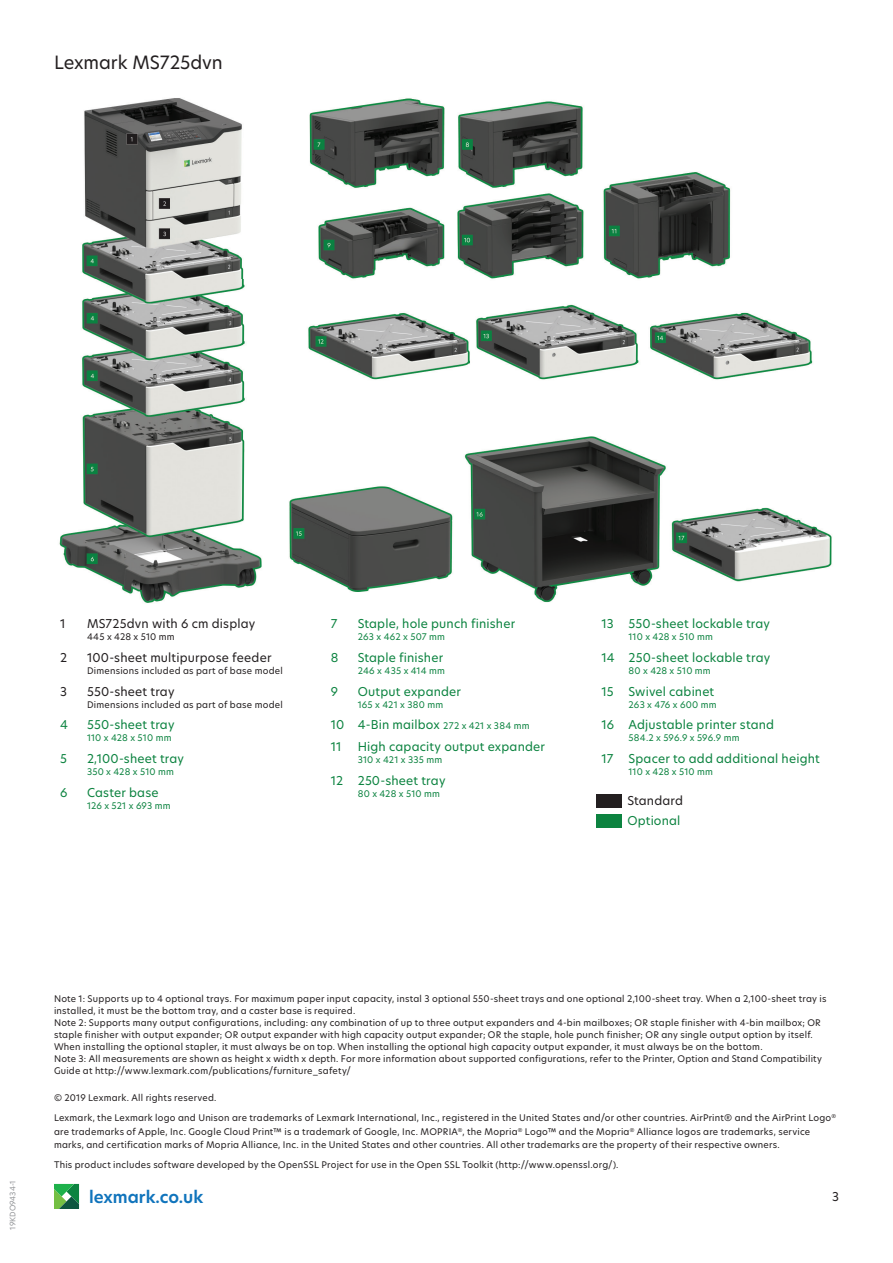
<style>
.page{position:relative;width:893px;height:1263px;background:#fff}
.page>*{position:absolute;margin:0;border:0;box-sizing:border-box;transform-origin:0 0}
.Title_-_secondary_he{font:18px "TP Hero";letter-spacing:-.005em;color:#231f20}
.URL{font:600 16.5px "TP Hero";color:#1074bc}
.Line_art_-_green{font:12px "TP Hero";letter-spacing:.015em;color:#0c8340}
.Line_art_-_black{font:12px "TP Hero";letter-spacing:.015em;color:#231f20}
.Line_art_-_black_sma{font:9px/12px "TP Hero";letter-spacing:.025em;color:#231f20}
.Copyright{font:9px/13.5px "TP Hero";letter-spacing:.025em;color:#231f20}
.Line_art_-_green-2{font:9px "TP Hero";letter-spacing:.015em;color:#0c8340}
.Line_art_-_black-2{font:9px "TP Hero";letter-spacing:.025em;color:#231f20}
.filetag{font:7.5px "TP Hero";color:#939598}
.s1{font-size:12px}
</style>
<div class="page">
<svg style="left:54px;top:1184px;width:25px;height:25px"></svg>
<div style="left:595px;top:794px;width:26px;height:14px;background:#231f20"></div>
<div style="left:595px;top:814px;width:26px;height:14px;background:#0c8340"></div>
<img style="left:82px;top:98px;width:162px;height:181px">
<img style="left:59px;top:279px;width:203px;height:324px">
<img style="left:308px;top:98px;width:505px;height:282px">
<img style="left:289px;top:436px;width:543px;height:167px">
<p class="Title_-_secondary_he" style="left:54px;top:50px;width:170px">Lexmark MS725dvn</p>
<p class="Line_art_-_black" style="left:60px;top:616px;width:7px">1</p>
<p class="Line_art_-_black" style="left:87px;top:616px;width:170px">MS725dvn with 6 cm display</p>
<p class="Line_art_-_black-2" style="left:87px;top:631px;width:89px">445 x 428 x 510 mm</p>
<p class="Line_art_-_black" style="left:60px;top:649px;width:9px">2</p>
<p class="Line_art_-_black" style="left:87px;top:649px;width:186px">100-sheet multipurpose feeder</p>
<p class="Line_art_-_black-2" style="left:87px;top:664px;width:197px">Dimensions included as part of base model</p>
<p class="Line_art_-_black" style="left:60px;top:683px;width:8px">3</p>
<p class="Line_art_-_black" style="left:87px;top:683px;width:89px">550-sheet tray</p>
<p class="Line_art_-_black-2" style="left:87px;top:698px;width:197px">Dimensions included as part of base model</p>
<p class="Line_art_-_green" style="left:60px;top:717px;width:9px">4</p>
<p class="Line_art_-_green" style="left:87px;top:717px;width:89px">550-sheet tray</p>
<p class="Line_art_-_green-2" style="left:87px;top:732px;width:86px">110 x 428 x 510 mm</p>
<p class="Line_art_-_green" style="left:60px;top:750px;width:8px">5</p>
<p class="Line_art_-_green" style="left:87px;top:750px;width:99px">2,100-sheet tray</p>
<p class="Line_art_-_green-2" style="left:87px;top:765px;width:89px">350 x 428 x 510 mm</p>
<p class="Line_art_-_green" style="left:60px;top:784px;width:9px">6</p>
<p class="Line_art_-_green" style="left:87px;top:784px;width:73px">Caster base</p>
<p class="Line_art_-_green-2" style="left:87px;top:799px;width:85px">126 x 521 x 693 mm</p>
<p class="Line_art_-_green" style="left:331px;top:616px;width:8px">7</p>
<p class="Line_art_-_green" style="left:358px;top:616px;width:159px">Staple, hole punch finisher</p>
<p class="Line_art_-_green-2" style="left:358px;top:631px;width:89px">263 x 462 x 507 mm</p>
<p class="Line_art_-_green" style="left:331px;top:649px;width:9px">8</p>
<p class="Line_art_-_green" style="left:358px;top:649px;width:87px">Staple finisher</p>
<p class="Line_art_-_green-2" style="left:358px;top:664px;width:89px">246 x 435 x 414 mm</p>
<p class="Line_art_-_green" style="left:331px;top:683px;width:9px">9</p>
<p class="Line_art_-_green" style="left:358px;top:683px;width:105px">Output expander</p>
<p class="Line_art_-_green-2" style="left:358px;top:698px;width:87px">165 x 421 x 380 mm</p>
<p class="Line_art_-_green" style="left:331px;top:717px;width:15px">10</p>
<p class="Line_art_-_green-2" style="left:358px;top:720px;width:173px"><span class="s1">4-Bin mailbox</span> 272 x 421 x 384 mm</p>
<p class="Line_art_-_green" style="left:331px;top:738px;width:12px">11</p>
<p class="Line_art_-_green" style="left:358px;top:738px;width:189px">High capacity output expander</p>
<p class="Line_art_-_green-2" style="left:358px;top:753px;width:86px">310 x 421 x 335 mm</p>
<p class="Line_art_-_green" style="left:331px;top:772px;width:14px">12</p>
<p class="Line_art_-_green" style="left:358px;top:772px;width:89px">250-sheet tray</p>
<p class="Line_art_-_green-2" style="left:358px;top:787px;width:84px">80 x 428 x 510 mm</p>
<p class="Line_art_-_green" style="left:601px;top:616px;width:14px">13</p>
<p class="Line_art_-_green" style="left:628px;top:616px;width:143px">550-sheet lockable tray</p>
<p class="Line_art_-_green-2" style="left:628px;top:631px;width:86px">110 x 428 x 510 mm</p>
<p class="Line_art_-_green" style="left:601px;top:649px;width:15px">14</p>
<p class="Line_art_-_green" style="left:628px;top:649px;width:143px">250-sheet lockable tray</p>
<p class="Line_art_-_green-2" style="left:628px;top:664px;width:84px">80 x 428 x 510 mm</p>
<p class="Line_art_-_green" style="left:601px;top:683px;width:14px">15</p>
<p class="Line_art_-_green" style="left:628px;top:683px;width:87px">Swivel cabinet</p>
<p class="Line_art_-_green-2" style="left:628px;top:698px;width:90px">263 x 476 x 600 mm</p>
<p class="Line_art_-_green" style="left:601px;top:717px;width:14px">16</p>
<p class="Line_art_-_green" style="left:628px;top:717px;width:147px">Adjustable printer stand</p>
<p class="Line_art_-_green-2" style="left:628px;top:732px;width:112px">584.2 x 596.9 x 596.9 mm</p>
<p class="Line_art_-_green" style="left:601px;top:750px;width:13px">17</p>
<p class="Line_art_-_green" style="left:628px;top:750px;width:193px">Spacer to add additional height</p>
<p class="Line_art_-_green-2" style="left:628px;top:765px;width:86px">110 x 428 x 510 mm</p>
<p class="Line_art_-_black" style="left:627px;top:793px;width:57px">Standard</p>
<p class="Line_art_-_green" style="left:627px;top:813px;width:54px">Optional</p>
<p class="filetag" style="left:8px;top:1230px;width:51px;rotate:-90deg">19KDO9434-1</p>
<p class="Line_art_-_black_sma" style="left:54px;top:992px;width:774px">Note 1: Supports up to 4 optional trays. For maximum paper input capacity, instal 3 optional 550-sheet trays and one optional 2,100-sheet tray. When a 2,100-sheet tray is installed, it must be the bottom tray, and a caster base is required.</p>
<p class="Line_art_-_black_sma" style="left:54px;top:1016px;width:768px">Note 2: Supports many output configurations, including: any combination of up to three output expanders and 4-bin mailboxes; OR staple finisher with 4-bin mailbox; OR staple finisher with output expander; OR output expander with high capacity output expander; OR the staple, hole punch finisher; OR any single output option by itself.<br>When installing the optional stapler, it must always be on top. When installing the optional high capacity output expander, it must always be on the bottom.</p>
<p class="Line_art_-_black_sma" style="left:54px;top:1052px;width:769px">Note 3: All measurements are shown as height x width x depth. For more information about supported configurations, refer to the Printer, Option and Stand Compatibility<br>Guide at http://www.lexmark.com/publications/furniture_safety/</p>
<p class="Copyright" style="left:54px;top:1091px;width:164px">© 2019 Lexmark. All rights reserved.</p>
<p class="Copyright" style="left:54px;top:1111px;width:784px">Lexmark, the Lexmark logo and Unison are trademarks of Lexmark International, Inc., registered in the United States and/or other countries. AirPrint® and the AirPrint Logo<sup>® </sup>are trademarks of Apple, Inc. Google Cloud Print™ is a trademark of Google, Inc. MOPRIA<sup>®</sup>, the Mopria<sup>®</sup> Logo™ and the Mopria<sup>®</sup> Alliance logos are trademarks, service marks, and certification marks of Mopria Alliance, Inc. in the United States and other countries. All other trademarks are the property of their respective owners.</p>
<p class="Copyright" style="left:54px;top:1158px;width:566px">This product includes software developed by the OpenSSL Project for use in the Open SSL Toolkit (http://www.openssl.org/).</p>
<p class="URL" style="left:89px;top:1186px;width:116px">lexmark.co.uk</p>
<h3 class="Line_art_-_black" style="left:832px;top:1189px;width:8px">3</h3>
</div>
